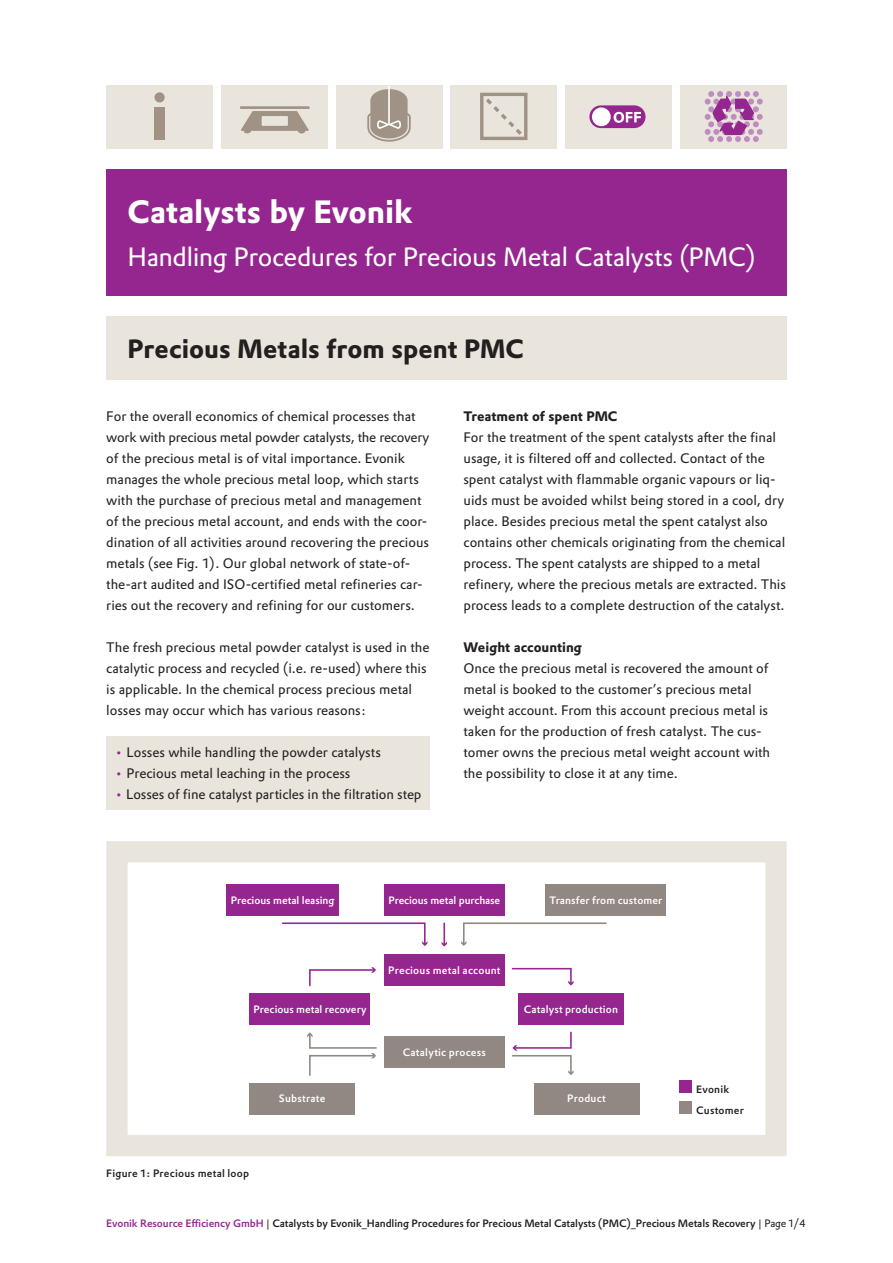
<style>
.page{position:relative;width:893px;height:1263px;background:#fff}
.page>*{position:absolute;margin:0;border:0;box-sizing:border-box;transform-origin:0 0}
.t1{font:700 31.65px "Evonik Prokyon";letter-spacing:-.005em;color:#fff}
.t2{font:25.95px "Evonik Prokyon";letter-spacing:-.015em;color:#fff}
.t3{font:700 25.95px "Evonik Prokyon";color:#231f20}
.t4{font:13.5px/21px "Evonik Prokyon";color:#231f20}
.t5{font:700 13.5px "Evonik Prokyon";color:#231f20}
.t6{font:500 10.5px "Evonik Prokyon";letter-spacing:.01em;color:#fff}
.t7{font:500 10.5px "Evonik Prokyon";letter-spacing:-.01em;color:#231f20}
.t8{font:500 10.5px/21px "Evonik Prokyon";letter-spacing:.02em;color:#231f20}
.t9{font:500 10.5px "Evonik Prokyon";letter-spacing:-.01em;color:#fff}
.s1{color:#95268f}
.s2{font-weight:400}
</style>
<div class="page">
<div style="left:106px;top:169px;width:681px;height:126px;background:#95268f"></div>
<div style="left:336px;top:85px;width:106px;height:63px;background:#e9e5dd"></div>
<hr style="left:388px;top:86px;width:2px;height:39px;background:#fff">
<svg style="left:367px;top:89px;width:44px;height:53px"></svg>
<div style="left:221px;top:85px;width:106px;height:63px;background:#e9e5dd"></div>
<hr style="left:240px;top:106px;width:70px;height:3px;background:#a09386">
<svg style="left:241px;top:111px;width:68px;height:22px"></svg>
<div style="left:106px;top:85px;width:107px;height:63px;background:#e9e5dd"></div>
<div style="left:154px;top:92px;width:11px;height:10px;background:#a09386;border-radius:50%"></div>
<div style="left:154px;top:107px;width:11px;height:33px;background:#a09386"></div>
<div style="left:566px;top:85px;width:106px;height:63px;background:#e9e5dd"></div>
<svg style="left:589px;top:105px;width:56px;height:23px"></svg>
<div style="left:680px;top:85px;width:107px;height:63px;background:#e9e5dd"></div>
<svg style="left:705px;top:91px;width:58px;height:51px"></svg>
<div style="left:451px;top:85px;width:106px;height:63px;background:#e9e5dd"></div>
<div style="left:480px;top:93px;width:47px;height:47px;border:3px solid #a09386"></div>
<svg style="left:482px;top:95px;width:44px;height:44px"></svg>
<div style="left:106px;top:316px;width:681px;height:63px;background:#e9e5dd"></div>
<div style="left:106px;top:736px;width:323px;height:73px;background:#e9e5dd"></div>
<div style="left:106px;top:841px;width:681px;height:315px;border:21px solid #e9e5dd"></div>
<svg style="left:307px;top:1032px;width:70px;height:44px"></svg>
<svg style="left:511px;top:967px;width:63px;height:18px"></svg>
<hr style="left:443px;top:923px;width:2px;height:22px;background:#95268f">
<svg style="left:442px;top:942px;width:5px;height:5px"></svg>
<div style="left:249px;top:1083px;width:106px;height:31px;background:#918883"></div>
<div style="left:534px;top:1083px;width:105px;height:31px;background:#918883"></div>
<div style="left:226px;top:884px;width:113px;height:31px;background:#95268f"></div>
<div style="left:546px;top:884px;width:120px;height:31px;background:#918883"></div>
<svg style="left:281px;top:922px;width:146px;height:24px"></svg>
<svg style="left:461px;top:922px;width:146px;height:24px"></svg>
<svg style="left:309px;top:967px;width:67px;height:20px"></svg>
<div style="left:384px;top:884px;width:121px;height:31px;background:#95268f"></div>
<svg style="left:511px;top:1031px;width:63px;height:44px"></svg>
<div style="left:249px;top:993px;width:121px;height:31px;background:#95268f"></div>
<div style="left:518px;top:993px;width:105px;height:31px;background:#95268f"></div>
<div style="left:384px;top:1036px;width:121px;height:31px;background:#918883"></div>
<div style="left:384px;top:954px;width:121px;height:31px;background:#95268f"></div>
<div style="left:679px;top:1080px;width:13px;height:13px;background:#95268f"></div>
<div style="left:679px;top:1101px;width:13px;height:13px;background:#918883"></div>
<h1 class="t1" style="left:128px;top:186px;width:286px">Catalysts by Evonik</h1>
<h2 class="t2" style="left:128px;top:237px;width:629px">Handling Procedures for Precious Metal Catalysts (PMC)</h2>
<h2 class="t3" style="left:128px;top:327px;width:398px">Precious Metals from spent PMC</h2>
<p class="t4" style="left:106px;top:405px;width:325px">For the overall economics of chemical processes that work with precious metal powder catalysts, the recovery of the precious metal is of vital importance. Evonik manages the whole precious metal loop, which starts with the purchase of precious metal and management of the precious metal account, and ends with the coor&shy;dination of all activities around recovering the precious metals (see Fig. 1). Our global network of state-of&shy;the-art audited and ISO-certified metal refineries car&shy;ries out the recovery and refining for our customers.</p>
<p class="t4" style="left:106px;top:636px;width:325px">The fresh precious metal powder catalyst is used in the catalytic process and recycled (i.e. re-used) where this is applicable. In the chemical process precious metal losses may occur which has various reasons:</p>
<p class="t4" style="left:115px;top:741px;width:268px"><span class="s1">•</span> Losses while handling the powder catalysts</p>
<p class="t4" style="left:115px;top:762px;width:237px"><span class="s1">•</span> Precious metal leaching in the process</p>
<p class="t4" style="left:115px;top:783px;width:308px"><span class="s1">•</span> Losses of fine catalyst particles in the filtration step</p>
<p class="t5" style="left:463px;top:405px;width:155px">Treatment of spent PMC</p>
<p class="t4" style="left:463px;top:426px;width:324px">For the treatment of the spent catalysts after the final usage, it is filtered off and collected. Contact of the spent catalyst with flammable organic vapours or liq&shy;uids must be avoided whilst being stored in a cool, dry place. Besides precious metal the spent catalyst also contains other chemicals originating from the chemical process. The spent catalysts are shipped to a metal refinery, where the precious metals are extracted. This process leads to a complete destruction of the catalyst.</p>
<p class="t5" style="left:463px;top:636px;width:120px">Weight accounting</p>
<p class="t4" style="left:463px;top:657px;width:308px">Once the precious metal is recovered the amount of metal is booked to the customer’s precious metal weight account. From this account precious metal is taken for the production of fresh catalyst. The cus&shy;tomer owns the precious metal weight account with the possibility to close it at any time.</p>
<p class="t6" style="left:231px;top:892px;width:105px">Precious metal leasing</p>
<p class="t9" style="left:388px;top:892px;width:113px">Precious metal purchase</p>
<p class="t6" style="left:388px;top:961px;width:114px">Precious metal account</p>
<p class="t6" style="left:549px;top:892px;width:114px">Transfer from customer</p>
<p class="t6" style="left:253px;top:1001px;width:115px">Precious metal recovery</p>
<p class="t6" style="left:524px;top:1001px;width:96px">Catalyst production</p>
<p class="t8" style="left:106px;top:1162px;width:144px">Figure 1: Precious metal loop</p>
<p class="t6" style="left:403px;top:1044px;width:85px">Catalytic process</p>
<p class="t6" style="left:279px;top:1090px;width:48px">Substrate</p>
<p class="t6" style="left:567px;top:1090px;width:40px">Product</p>
<p class="t8" style="left:696px;top:1078px;width:49px">Evonik<br>Customer</p>
<p class="t7" style="left:106px;top:1215px;width:701px"><span class="s1">Evonik Resource Efficiency GmbH</span> <span class="s2">|</span> Catalysts by Evonik_Handling Procedures for Precious Metal Catalysts (PMC)_Precious Metals Recovery <span class="s2">| Page 1/4</span></p>
</div>
